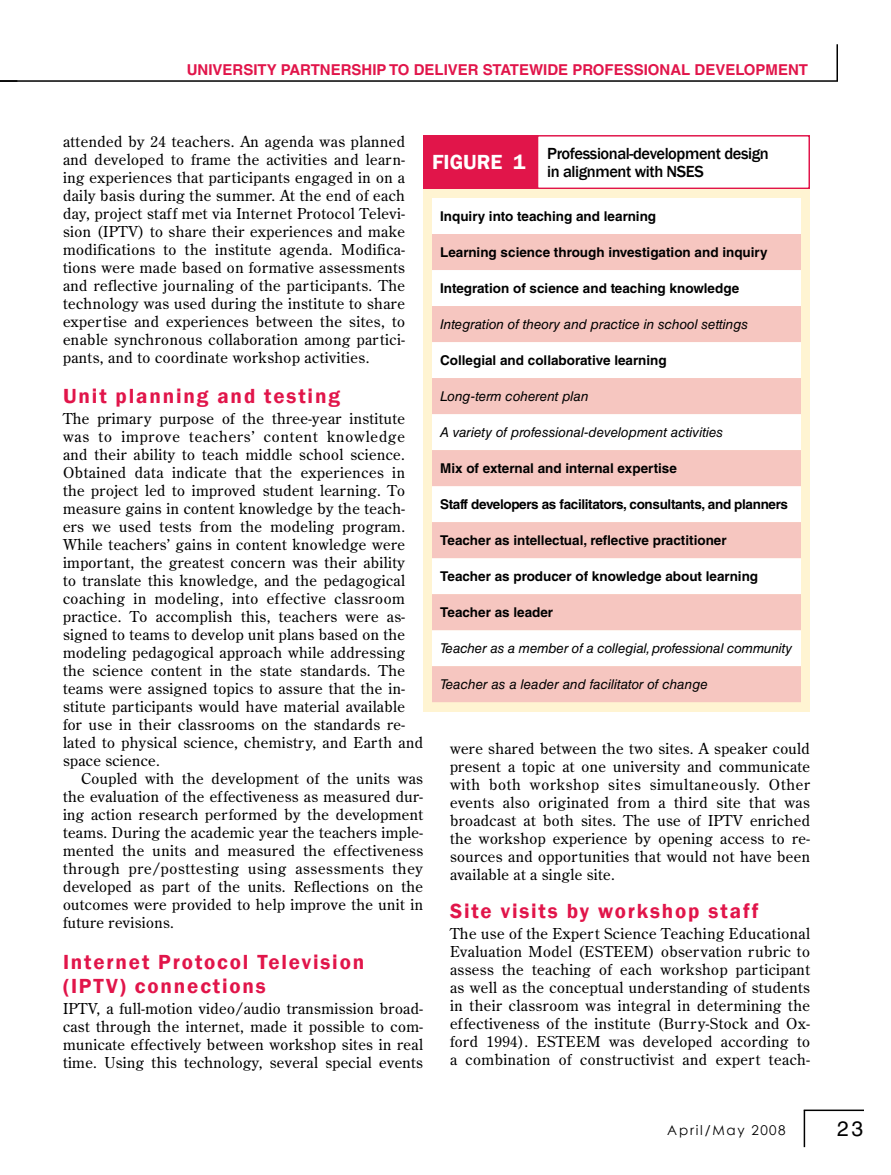
<style>
.page{position:relative;width:891px;height:1175px;background:#fff}
.page>*{position:absolute;margin:0;border:0;box-sizing:border-box;transform-origin:0 0}
.t1{font:600 21px/24px "Franklin Gothic";letter-spacing:.085em;color:#e1154a}
.t2{font:600 21px "Franklin Gothic";color:#fff}
.t3{font:21px "Helvetica LT Std";color:#000}
.t4{font:500 16.5px/18px "Franklin Gothic";letter-spacing:-.025em;color:#000}
.t5{font:15px/18px "Century Old Style Std";letter-spacing:.025em;color:#000;text-align:justify}
.t6{font:700 15px "Helvetica LT Std";color:#e1154a}
.t7{font:700 13.5px "Helvetica LT Std";color:#000}
.t8{font:italic 13.5px "Helvetica LT Std";color:#000}
.t9{font:13.5px "Century Gothic";letter-spacing:.13em;color:#000}
</style>
<div class="page">
<hr style="left:0;top:80px;width:838px;height:2px;background:#000">
<hr style="left:836px;top:44px;width:2px;height:37px;background:#000">
<hr style="left:804px;top:1109px;width:60px;height:2px;background:#000">
<hr style="left:804px;top:1110px;width:1px;height:37px;background:#000">
<div style="left:537px;top:135px;width:273px;height:54px;border:1px solid #e1154a"></div>
<div style="left:423px;top:135px;width:115px;height:54px;background:#e1154a"></div>
<div style="left:423px;top:189px;width:387px;height:522px;background:#fff4d2"></div>
<div style="left:432px;top:198px;width:369px;height:36px;background:#fff"></div>
<svg style="left:432px;top:234px;width:369px;height:468px;background:#fae0dc"></svg>
<p class="t6" style="left:187px;top:60px;width:623px">University partnership to deliver statewide professional development</p>
<p class="t5" style="left:63px;top:132px;width:344px">attended by 24 teachers. An agenda was planned and developed to frame the activities and learn&shy;ing experiences that participants engaged in on a daily basis during the summer. At the end of each day, project staff met via Internet Protocol Televi&shy;sion (IPTV) to share their experiences and make modifications to the institute agenda. Modifica&shy;tions were made based on formative assessments and reflective journaling of the participants. The technology was used during the institute to share expertise and experiences between the sites, to enable synchronous collaboration among partici&shy;pants, and to coordinate workshop activities.</p>
<h1 class="t1" style="left:63px;top:385px;width:278px">Unit planning and testing</h1>
<p class="t5" style="left:63px;top:409px;width:361px;text-align:left">The primary purpose of the three-year institute was to improve teachers’ content knowledge and their ability to teach middle school science.<br>Obtained data indicate that the experiences in the project led to improved student learning. To measure gains in content knowledge by the teach&shy;ers we used tests from the modeling program.<br>While teachers’ gains in content knowledge were important, the greatest concern was their ability<br>to translate this knowledge, and the pedagogical coaching in modeling, into effective classroom practice. To accomplish this, teachers were as&shy;signed to teams to develop unit plans based on the modeling pedagogical approach while addressing the science content in the state standards. The teams were assigned topics to assure that the in&shy;stitute participants would have material available for use in their classrooms on the standards re&shy;lated to physical science, chemistry, and Earth and space science.</p>
<p class="t5" style="left:63px;top:769px;width:362px;text-indent:18px">Coupled with the development of the units was the evaluation of the effectiveness as measured dur&shy;ing action research performed by the development teams. During the academic year the teachers imple&shy;mented the units and measured the effectiveness through pre/posttesting using assessments they developed as part of the units. Reflections on the outcomes were provided to help improve the unit in future revisions.</p>
<h1 class="t1" style="left:63px;top:950px;width:303px">Internet Protocol Television (IPTV) connections</h1>
<p class="t5" style="left:63px;top:999px;width:362px">IPTV, a full-motion video/audio transmission broad&shy;cast through the internet, made it possible to com&shy;municate effectively between workshop sites in real time. Using this technology, several special events</p>
<h1 class="t2" style="left:432px;top:149px;width:95px">FIGURE 1</h1>
<p class="t4" style="left:547px;top:144px;width:223px">Professional-development design in alignment with NSES</p>
<p class="t7" style="left:440px;top:208px;width:218px">Inquiry into teaching and learning</p>
<p class="t7" style="left:440px;top:244px;width:329px">Learning science through investigation and inquiry</p>
<p class="t7" style="left:440px;top:280px;width:301px">Integration of science and teaching knowledge</p>
<p class="t8" style="left:440px;top:316px;width:310px">Integration of theory and practice in school settings</p>
<p class="t7" style="left:440px;top:352px;width:228px">Collegial and collaborative learning</p>
<p class="t8" style="left:440px;top:388px;width:150px">Long-term coherent plan</p>
<p class="t8" style="left:440px;top:424px;width:285px">A variety of professional-development activities</p>
<p class="t7" style="left:440px;top:460px;width:238px">Mix of external and internal expertise</p>
<p class="t7" style="left:440px;top:496px;width:349px">Staff developers as facilitators, consultants, and planners</p>
<p class="t7" style="left:440px;top:532px;width:288px">Teacher as intellectual, reflective practitioner</p>
<p class="t7" style="left:440px;top:568px;width:320px">Teacher as producer of knowledge about learning</p>
<p class="t7" style="left:440px;top:604px;width:115px">Teacher as leader</p>
<p class="t8" style="left:440px;top:640px;width:354px">Teacher as a member of a collegial, professional community</p>
<p class="t8" style="left:440px;top:676px;width:269px">Teacher as a leader and facilitator of change</p>
<p class="t5" style="left:450px;top:739px;width:362px">were shared between the two sites. A speaker could present a topic at one university and communicate with both workshop sites simultaneously. Other events also originated from a third site that was broadcast at both sites. The use of IPTV enriched the workshop experience by opening access to re&shy;sources and opportunities that would not have been available at a single site.</p>
<h1 class="t1" style="left:450px;top:899px;width:310px">Site visits by workshop staff</h1>
<p class="t5" style="left:450px;top:924px;width:362px">The use of the Expert Science Teaching Educational Evaluation Model (ESTEEM) observation rubric to assess the teaching of each workshop participant as well as the conceptual understanding of students in their classroom was integral in determining the effectiveness of the institute (Burry-Stock and Ox&shy;ford 1994). ESTEEM was developed according to a combination of constructivist and expert teach-</p>
<p class="t9" style="left:667px;top:1121px;width:120px">April/May 2008</p>
<h1 class="t3" style="left:837px;top:1116px;width:28px">23</h1>
</div>
